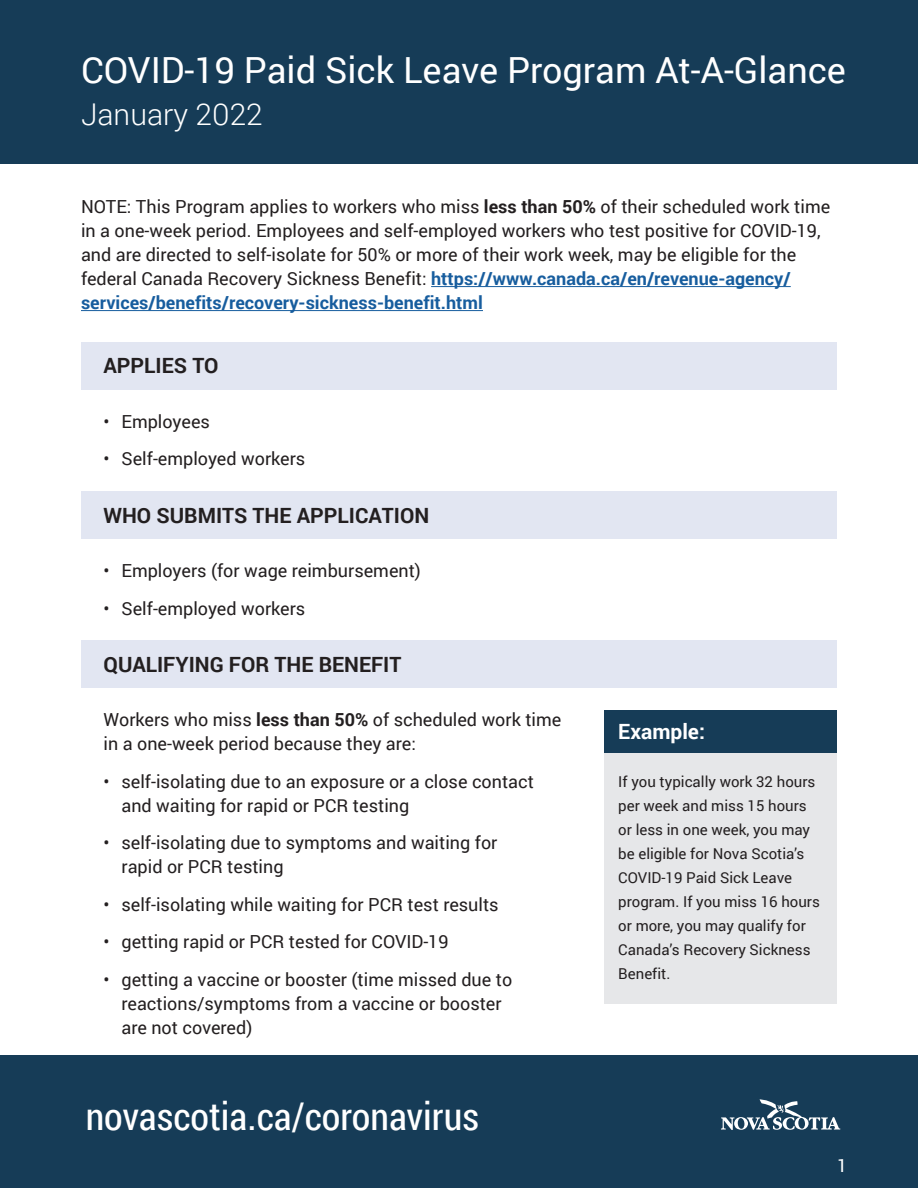
<style>
.page{position:relative;width:918px;height:1188px;background:#fff}
.page>*{position:absolute;margin:0;border:0;box-sizing:border-box;transform-origin:0 0}
.t1{font:38.25px "Roboto Condensed";color:#fff}
.t2{font:36px "Roboto";color:#fff}
.t3{font:300 30px "Roboto";color:#fff}
.t4{font:700 21px "Roboto";color:#231f20}
.t5{font:700 21px "Roboto";color:#fff}
.t6{font:18px/24px "Roboto";color:#231f20}
.t7{font:18px "Roboto";color:#fff}
.t8{font:15px/24px "Roboto";color:#231f20}
.s1{font-weight:700}
.s2{font-weight:700;color:#175d9e}
</style>
<div class="page">
<div style="left:0;top:1055px;width:918px;height:133px;background:#163c57"></div>
<svg style="left:721px;top:1099px;width:119px;height:31px"></svg>
<div style="left:0;top:0;width:918px;height:164px;background:#163c57"></div>
<hr style="left:431px;top:286px;width:360px;height:1px;background:#175d9e">
<hr style="left:81px;top:310px;width:402px;height:1px;background:#175d9e">
<div style="left:81px;top:342px;width:756px;height:48px;background:#e2e6f2"></div>
<div style="left:81px;top:492px;width:756px;height:47px;background:#e2e6f2"></div>
<div style="left:81px;top:641px;width:756px;height:47px;background:#e2e6f2"></div>
<div style="left:605px;top:711px;width:232px;height:42px;background:#163c57"></div>
<div style="left:605px;top:753px;width:232px;height:250px;background:#e6e7e9"></div>
<h2 class="t2" style="left:81px;top:45px;width:767px">COVID-19 Paid Sick Leave Program At-A-Glance</h2>
<h3 class="t3" style="left:81px;top:93px;width:183px">January 2022</h3>
<p class="t6" style="left:81px;top:194px;width:751px">NOTE: This Program applies to workers who miss <span class="s1">less than 50%</span> of their scheduled work time in a one-week period. Employees and self-employed workers who test positive for COVID-19, and are directed to self-isolate for 50% or more of their work week, may be eligible for the federal Canada Recovery Sickness Benefit: <span class="s2">https://www.canada.ca/en/revenue-agency/ services/benefits/recovery-sickness-benefit.html</span></p>
<p class="t4" style="left:104px;top:351px;width:116px">APPLIES TO</p>
<p class="t6" style="left:104px;top:409px;width:108px">• Employees</p>
<p class="t6" style="left:104px;top:446px;width:203px">• Self-employed workers</p>
<p class="t4" style="left:104px;top:500px;width:327px">WHO SUBMITS THE APPLICATION</p>
<p class="t6" style="left:104px;top:558px;width:319px">• Employers (for wage reimbursement)</p>
<p class="t6" style="left:104px;top:595px;width:203px">• Self-employed workers</p>
<p class="t4" style="left:104px;top:650px;width:299px">QUALIFYING FOR THE BENEFIT</p>
<p class="t6" style="left:104px;top:707px;width:459px">Workers who miss <span class="s1">less than 50%</span> of scheduled work time in a one-week period because they are:</p>
<p class="t6" style="left:122px;top:769px;width:414px;text-indent:-18px">• self-isolating due to an exposure or a close contact and waiting for rapid or PCR testing</p>
<p class="t6" style="left:122px;top:830px;width:378px;text-indent:-18px">• self-isolating due to symptoms and waiting for rapid or PCR testing</p>
<p class="t6" style="left:104px;top:892px;width:397px">• self-isolating while waiting for PCR test results</p>
<p class="t6" style="left:104px;top:929px;width:347px">• getting rapid or PCR tested for COVID-19</p>
<p class="t6" style="left:122px;top:967px;width:392px;text-indent:-18px">• getting a vaccine or booster (time missed due to reactions/symptoms from a vaccine or booster are not covered)</p>
<h1 class="t1" style="left:86px;top:1090px;width:395px">novascotia.ca/coronavirus</h1>
<p class="t5" style="left:618px;top:717px;width:88px">Example:</p>
<p class="t8" style="left:618px;top:769px;width:203px">If you typically work 32 hours per week and miss 15 hours or less in one week, you may be eligible for Nova Scotia’s<br>COVID-19 Paid Sick Leave program. If you miss 16 hours or more, you may qualify for<br>Canada’s Recovery Sickness<br>Benefit.</p>
<p class="t7" style="left:837px;top:1153px;width:12px">1</p>
</div>
